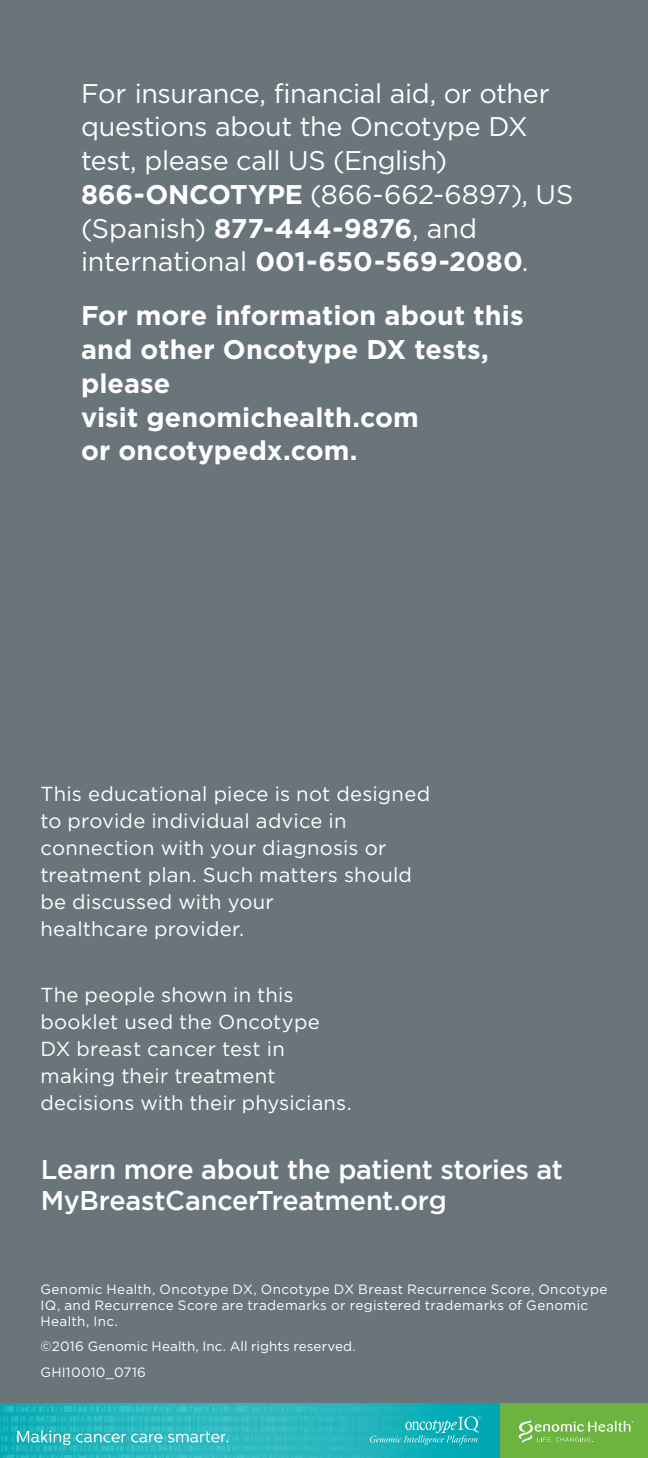
<style>
.page{position:relative;width:648px;height:1458px;background:#6a747b}
.page>*{position:absolute;margin:0;border:0;box-sizing:border-box;transform-origin:0 0}
.Body{font:27px/33.8px "Gotham";letter-spacing:-.01em;color:#fff}
.Body-2{font:700 27px/33.8px "Gotham";letter-spacing:.005em;color:#fff}
.Glossary_Body{font:500 27px "Gotham";letter-spacing:-.01em;color:#fff}
.t1{font:20.25px/27px "Gotham";letter-spacing:.01em;color:#fff}
.t2{font:13.5px/15.8px "Gotham";letter-spacing:.025em;color:#fff}
.s1{font-weight:700}
</style>
<div class="page">
<svg style="left:0;top:1403px;width:500px;height:55px;background:#22b5bd"></svg>
<div style="left:500px;top:1403px;width:148px;height:55px;background:#6cb43f"></div>
<svg style="left:370px;top:1416px;width:111px;height:29px;background:#2cb9c0"></svg>
<svg style="left:519px;top:1420px;width:115px;height:24px"></svg>
<svg style="left:17px;top:1430px;width:145px;height:15px;background:#4ec4ca"></svg>
<svg style="left:168px;top:1431px;width:60px;height:12px"></svg>
<p class="Body" style="left:81px;top:76px;width:494px">For insurance, financial aid, or other questions about the Oncotype DX test, please call US (English)<br><span class="s1">866-ONCOTYPE</span> (866-662-6897), US (Spanish) <span class="s1">877-444-9876</span>, and international <span class="s1">001-650-569-2080</span>.</p>
<p class="Body-2" style="left:81px;top:299px;width:444px">For more information about this and other Oncotype DX tests, please<br>visit genomichealth.com<br>or oncotypedx.com.</p>
<p class="t1" style="left:40px;top:780px;width:391px">This educational piece is not designed to provide individual advice in connection with your diagnosis or treatment plan. Such matters should be discussed with your<br>healthcare provider.</p>
<p class="t1" style="left:40px;top:981px;width:313px">The people shown in this booklet used the Oncotype<br>DX breast cancer test in making their treatment decisions with their physicians.</p>
<p class="Glossary_Body" style="left:41px;top:1154px;width:524px">Learn more about the patient stories at</p>
<p class="Glossary_Body" style="left:41px;top:1186px;width:408px">MyBreastCancerTreatment.org</p>
<p class="t2" style="left:40px;top:1281px;width:568px">Genomic Health, Oncotype DX, Oncotype DX Breast Recurrence Score, Oncotype<br>IQ, and Recurrence Score are trademarks or registered trademarks of Genomic<br>Health, Inc.</p>
<p class="t2" style="left:40px;top:1338px;width:317px">©2016 Genomic Health, Inc. All rights reserved.</p>
<p class="t2" style="left:40px;top:1364px;width:107px">GHI10010_0716</p>
</div>
